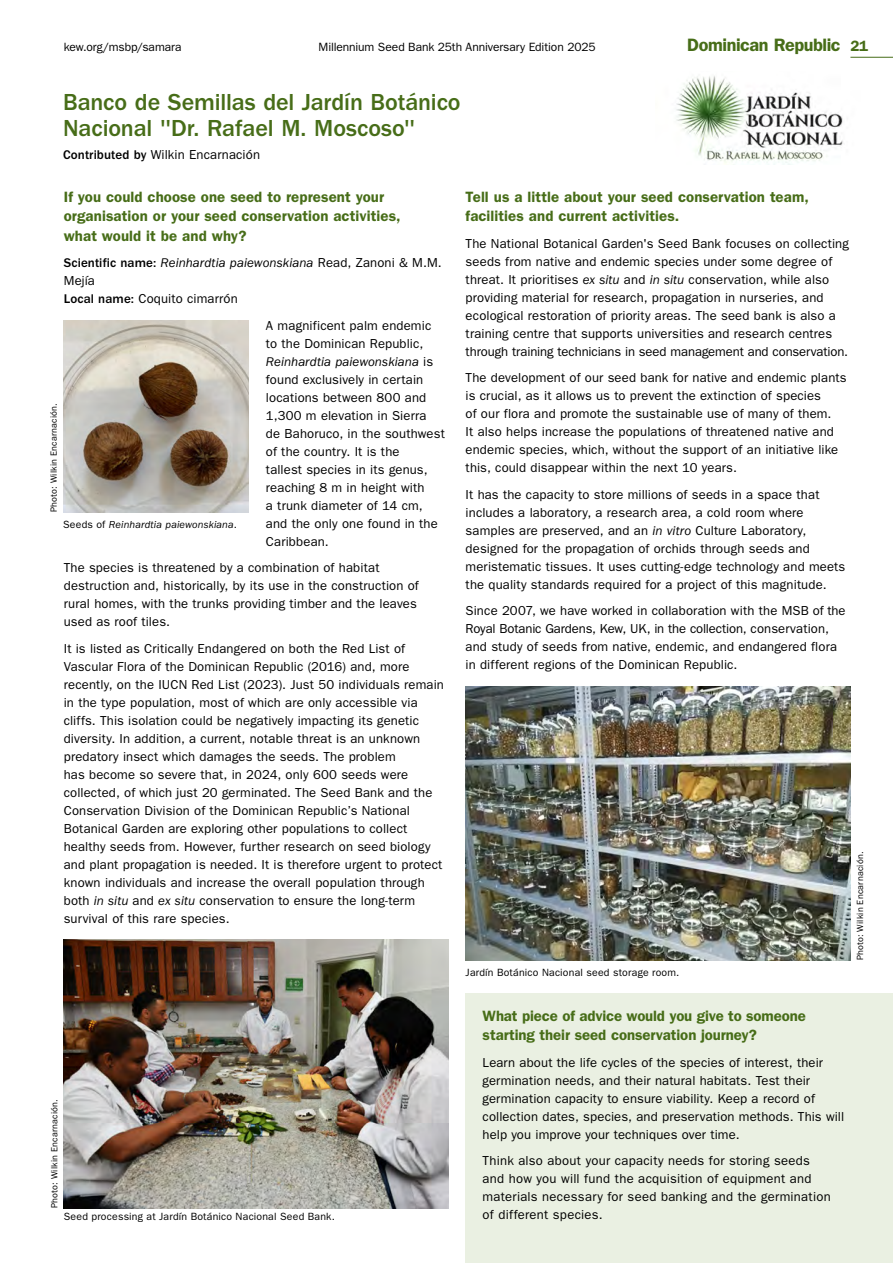
<style>
.page{position:relative;width:893px;height:1263px;background:#fff}
.page>*{position:absolute;margin:0;border:0;box-sizing:border-box;transform-origin:0 0}
.Org_heading_AMERICAS{font:500 24px/26.4px "ITC Franklin Gothic Std";letter-spacing:-.005em;color:#476d18}
.t1{font:600 18px "ITC Franklin Gothic Std";letter-spacing:-.025em;color:#476d18}
.Org_sub_heading_AMERICAS{font:600 15px/19.5px "ITC Franklin Gothic Std";letter-spacing:.005em;color:#476d18}
.Org_body_text{font:13.05px/18px "ITC Franklin Gothic Std";letter-spacing:.01em;color:#000}
.Org_body_text-2{font:italic 13.05px/18px "ITC Franklin Gothic Std";letter-spacing:.005em;color:#000}
.t2{font:12px "ITC Franklin Gothic Std";letter-spacing:-.01em;color:#000}
.Org_photo_description{font:10.5px "ITC Franklin Gothic Std";letter-spacing:.02em;color:#000}
.Org_photo_description-2{font:italic 10.5px "ITC Franklin Gothic Std";letter-spacing:.01em;color:#000}
.photo_credit{font:9px "ITC Franklin Gothic Std";letter-spacing:.02em;color:#000}
.s1{font-size:15px}
.s2{font-weight:500}
.s3{font-weight:500;font-style:normal}
.s4{font-style:normal}
.s5{font-style:italic}
</style>
<div class="page">
<div style="left:466px;top:994px;width:427px;height:269px;background:#eaf0e2"></div>
<img style="left:676px;top:76px;width:167px;height:88px">
<img style="left:63px;top:320px;width:186px;height:192px">
<img style="left:64px;top:940px;width:385px;height:268px">
<img style="left:466px;top:686px;width:384px;height:274px">
<hr style="left:850px;top:57px;width:43px;height:1px;background:#476d18">
<p class="t2" style="left:64px;top:40px;width:119px">kew.org/msbp/samara</p>
<p class="t2" style="left:319px;top:40px;width:279px">Millennium Seed Bank 25th Anniversary Edition 2025</p>
<h2 class="t1" style="left:687px;top:34px;width:183px">Dominican Republic <span class="s1">21</span></h2>
<p class="Org_heading_AMERICAS" style="left:63px;top:89px;width:399px">Banco de Semillas del Jardín Botánico<br>Nacional ''Dr. Rafael M. Moscoso''</p>
<p class="Org_body_text" style="left:63px;top:145px;width:198px"><span class="s2">Contributed by</span> Wilkin Encarnación</p>
<p class="Org_sub_heading_AMERICAS" style="left:64px;top:187px;width:338px">If you could choose one seed to represent your organisation or your seed conservation activities, what would it be and why?</p>
<p class="Org_body_text-2" style="left:64px;top:254px;width:379px"><span class="s3">Scientific name:</span> Reinhardtia paiewonskiana <span class="s4">Read, Zanoni &amp; M.M.<br>Mejía</span></p>
<p class="Org_body_text" style="left:64px;top:290px;width:175px"><span class="s2">Local name:</span> Coquito cimarrón</p>
<p class="Org_body_text" style="left:266px;top:316px;width:180px">A magnificent palm endemic to the Dominican Republic,<br><span class="s5">Reinhardtia paiewonskiana</span> is found exclusively in certain locations between 800 and<br>1,300 m elevation in Sierra<br>de Bahoruco, in the southwest of the country. It is the<br>tallest species in its genus, reaching 8 m in height with<br>a trunk diameter of 14 cm, and the only one found in the<br>Caribbean.</p>
<p class="Org_body_text" style="left:64px;top:559px;width:357px">The species is threatened by a combination of habitat destruction and, historically, by its use in the construction of rural homes, with the trunks providing timber and the leaves used as roof tiles.</p>
<p class="Org_body_text" style="left:64px;top:639px;width:382px">It is listed as Critically Endangered on both the Red List of Vascular Flora of the Dominican Republic (2016) and, more recently, on the IUCN Red List (2023). Just 50 individuals remain in the type population, most of which are only accessible via cliffs. This isolation could be negatively impacting its genetic diversity. In addition, a current, notable threat is an unknown predatory insect which damages the seeds. The problem<br>has become so severe that, in 2024, only 600 seeds were collected, of which just 20 germinated. The Seed Bank and the Conservation Division of the Dominican Republic’s National Botanical Garden are exploring other populations to collect healthy seeds from. However, further research on seed biology and plant propagation is needed. It is therefore urgent to protect known individuals and increase the overall population through both <span class="s5">in situ</span> and <span class="s5">ex situ</span> conservation to ensure the long-term survival of this rare species.</p>
<p class="photo_credit" style="left:49px;top:512px;width:110px;rotate:-90deg">Photo: Wilkin Encarnación.</p>
<p class="Org_photo_description-2" style="left:63px;top:518px;width:175px"><span class="s4">Seeds of</span> Reinhardtia paiewonskiana<span class="s4">.</span></p>
<p class="photo_credit" style="left:49px;top:1208px;width:110px;rotate:-90deg">Photo: Wilkin Encarnación.</p>
<p class="Org_photo_description" style="left:64px;top:1211px;width:273px">Seed processing at Jardín Botánico Nacional Seed Bank.</p>
<p class="Org_sub_heading_AMERICAS" style="left:466px;top:187px;width:345px">Tell us a little about your seed conservation team, facilities and current activities.</p>
<p class="Org_body_text" style="left:466px;top:234px;width:385px">The National Botanical Garden's Seed Bank focuses on collecting seeds from native and endemic species under some degree of threat. It prioritises <span class="s5">ex situ</span> and <span class="s5">in situ</span> conservation, while also providing material for research, propagation in nurseries, and ecological restoration of priority areas. The seed bank is also a training centre that supports universities and research centres through training technicians in seed management and conservation.</p>
<p class="Org_body_text" style="left:466px;top:369px;width:383px">The development of our seed bank for native and endemic plants is crucial, as it allows us to prevent the extinction of species<br>of our flora and promote the sustainable use of many of them.<br>It also helps increase the populations of threatened native and endemic species, which, without the support of an initiative like this, could disappear within the next 10 years.</p>
<p class="Org_body_text" style="left:466px;top:485px;width:381px">It has the capacity to store millions of seeds in a space that includes a laboratory, a research area, a cold room where samples are preserved, and an <span class="s5">in vitro</span> Culture Laboratory, designed for the propagation of orchids through seeds and meristematic tissues. It uses cutting-edge technology and meets the quality standards required for a project of this magnitude.</p>
<p class="Org_body_text" style="left:466px;top:602px;width:381px">Since 2007, we have worked in collaboration with the MSB of the Royal Botanic Gardens, Kew, UK, in the collection, conservation, and study of seeds from native, endemic, and endangered flora in different regions of the Dominican Republic.</p>
<p class="Org_photo_description" style="left:466px;top:966px;width:215px">Jardín Botánico Nacional seed storage room.</p>
<p class="Org_sub_heading_AMERICAS" style="left:483px;top:1006px;width:325px">What piece of advice would you give to someone starting their seed conservation journey?</p>
<p class="Org_body_text" style="left:483px;top:1054px;width:363px">Learn about the life cycles of the species of interest, their germination needs, and their natural habitats. Test their germination capacity to ensure viability. Keep a record of collection dates, species, and preservation methods. This will help you improve your techniques over time.</p>
<p class="Org_body_text" style="left:483px;top:1152px;width:350px">Think also about your capacity needs for storing seeds and how you will fund the acquisition of equipment and materials necessary for seed banking and the germination of different species.</p>
<p class="photo_credit" style="left:855px;top:960px;width:110px;rotate:-90deg">Photo: Wilkin Encarnación.</p>
</div>
